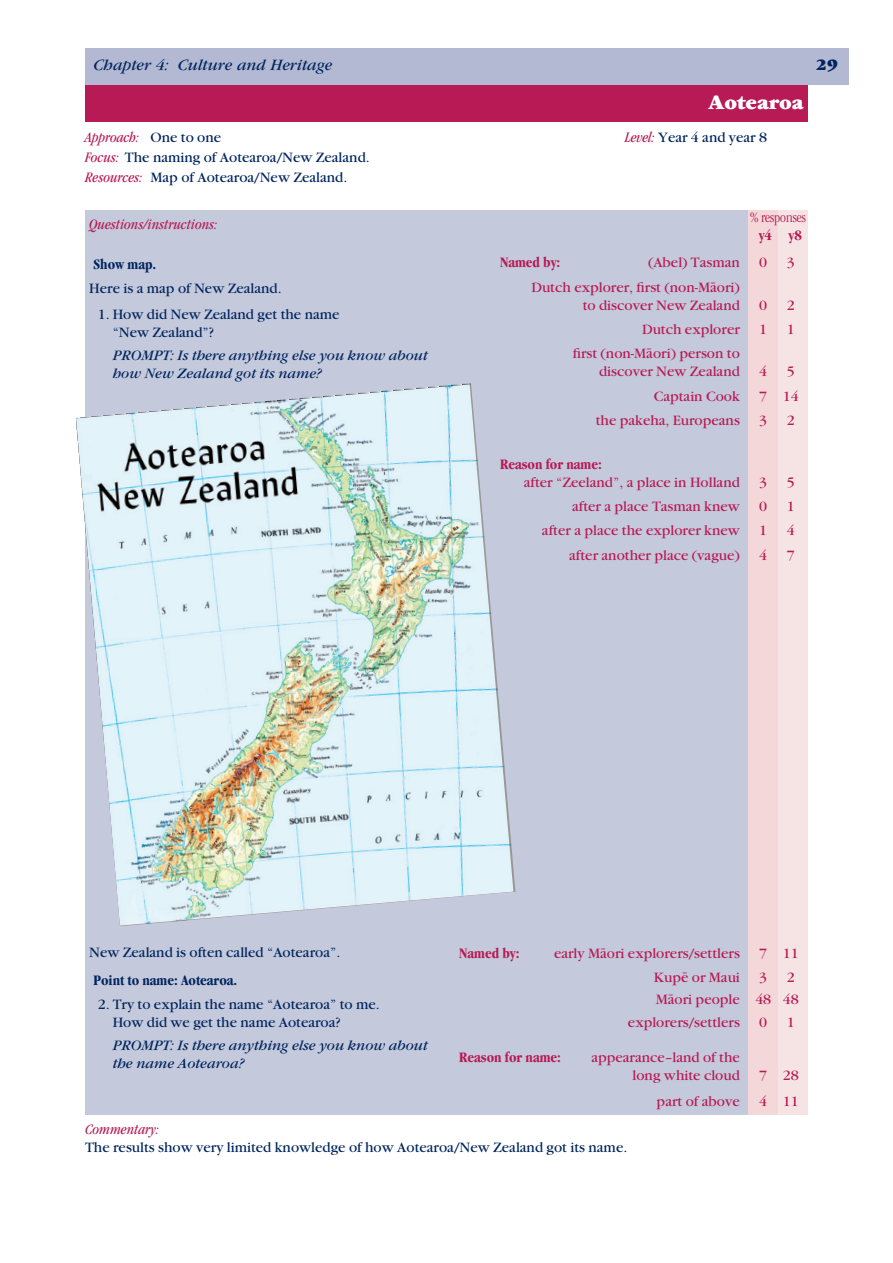
<style>
.page{position:relative;width:893px;height:1263px;background:#fff}
.page>*{position:absolute;margin:0;border:0;box-sizing:border-box;transform-origin:0 0}
.TaskTitle_R{font:900 21px "Garamond M";color:#fff}
.PageHeader{font:italic 16.5px "Garamond M";color:#00255d}
.PageHeader-2{font:900 16.5px "Garamond M";color:#00255d}
.Ans_2C{font:15px/18px "Garamond M";color:#b71a54;text-align:right}
.Commentary{font:15px "Garamond M";color:#00255d}
._2C_Prompt{font:italic 15px/18px "Garamond M";color:#00255d}
._2C_numb_rd{font:15px/18px "Garamond M";color:#00255d}
._2C_text{font:15px "Garamond M";color:#00255d}
.Q_Instrct{font:italic condensed 15px "Garamond M";color:#b71a54}
.ApprLevRes{font:15px "Garamond M";color:#00255d}
.Ans_2C-2{font:700 condensed 15px "Garamond M";color:#b71a54}
._2C_instruct{font:700 condensed 15px "Garamond M";color:#00255d}
.Ans_2C-3{font:italic condensed 15px "Garamond M";color:#b71a54}
.responses{font:300 condensed 15px "Garamond M";color:#b71a54}
.y4_y8{font:700 condensed 15px "Garamond M";color:#b71a54}
.s1{font-style:italic;font-stretch:condensed;color:#b71a54}
.s2{font-weight:700;font-stretch:condensed}
</style>
<div class="page">
<div style="left:455px;top:210px;width:353px;height:947px;background:#c4c9dc"></div>
<div style="left:778px;top:210px;width:30px;height:947px;background:#f6e4e5"></div>
<div style="left:748px;top:210px;width:30px;height:947px;background:#f3d7d9"></div>
<div style="left:85px;top:85px;width:723px;height:36px;background:#b71a54"></div>
<div style="left:85px;top:49px;width:764px;height:36px;background:#b3b9d2"></div>
<div style="left:85px;top:210px;width:370px;height:947px;background:#c4c9dc"></div>
<div style="left:85px;top:1115px;width:723px;height:42px;background:#fff"></div>
<img style="left:76px;top:383px;width:439px;height:543px">
<p class="PageHeader" style="left:94px;top:56px;width:240px">Chapter 4: Culture and Heritage</p>
<p class="PageHeader-2" style="left:816px;top:56px;width:23px">29</p>
<p class="PageHeader" style="left:156px;top:56px;width:168px">3 Social Organisat on</p>
<p class="TaskTitle_R" style="left:708px;top:91px;width:97px">Aotearoa</p>
<p class="Q_Instrct" style="left:85px;top:129px;width:56px">Approach:</p>
<p class="Commentary" style="left:625px;top:129px;width:144px"><span class="s1">Level:</span> Year 4 and year 8</p>
<p class="Commentary" style="left:85px;top:150px;width:286px"><span class="s1">Focus:</span> The naming of Aotearoa/New Zealand.</p>
<p class="Q_Instrct" style="left:85px;top:169px;width:59px">Resources:</p>
<p class="ApprLevRes" style="left:150px;top:129px;width:72px">One to one</p>
<p class="ApprLevRes" style="left:150px;top:170px;width:198px">Map of Aotearoa/New Zealand.</p>
<p class="Q_Instrct" style="left:89px;top:216px;width:130px">Questions/instructions:</p>
<p class="_2C_instruct" style="left:94px;top:255px;width:64px">Show map.</p>
<p class="_2C_text" style="left:89px;top:280px;width:194px">Here is a map of New Zealand.</p>
<p class="_2C_numb_rd" style="left:113px;top:306px;width:228px;text-indent:-15px">1. How did New Zealand get the name “New Zealand”?</p>
<p class="_2C_Prompt" style="left:113px;top:346px;width:317px">PROMPT: Is there anything else you know about how New Zealand got its name?</p>
<p class="responses" style="left:750px;top:209px;width:57px">% responses</p>
<p class="y4_y8" style="left:759px;top:227px;width:45px">y4 y8</p>
<p class="Ans_2C-2" style="left:500px;top:254px;width:62px">Named by:</p>
<p class="Ans_2C" style="left:648px;top:254px;width:93px">(Abel) Tasman</p>
<p class="Ans_2C" style="left:759px;top:254px;width:9px">0</p>
<p class="Ans_2C" style="left:787px;top:254px;width:9px">3</p>
<p class="Ans_2C" style="left:531px;top:278px;width:210px">Dutch explorer, first (non-Māori) to discover New Zealand</p>
<p class="Ans_2C" style="left:759px;top:296px;width:9px">0</p>
<p class="Ans_2C" style="left:787px;top:296px;width:9px">2</p>
<p class="Ans_2C" style="left:642px;top:320px;width:99px">Dutch explorer</p>
<p class="Ans_2C" style="left:759px;top:320px;width:9px">1</p>
<p class="Ans_2C" style="left:787px;top:320px;width:9px">1</p>
<p class="Ans_2C" style="left:573px;top:345px;width:169px">first (non-Māori) person to discover New Zealand</p>
<p class="Ans_2C" style="left:759px;top:363px;width:9px">4</p>
<p class="Ans_2C" style="left:787px;top:363px;width:9px">5</p>
<p class="Ans_2C" style="left:654px;top:387px;width:88px">Captain Cook</p>
<p class="Ans_2C" style="left:759px;top:387px;width:41px">7 14</p>
<p class="Ans_2C" style="left:596px;top:412px;width:146px">the pakeha, Europeans</p>
<p class="Ans_2C" style="left:759px;top:412px;width:9px">3</p>
<p class="Ans_2C" style="left:787px;top:412px;width:9px">2</p>
<p class="Ans_2C" style="left:524px;top:455px;width:218px;text-align:left;text-indent:-24px"><span class="s2">Reason for name:<br></span>after “Zeeland”, a place in Holland</p>
<p class="Ans_2C" style="left:759px;top:473px;width:9px">3</p>
<p class="Ans_2C" style="left:787px;top:473px;width:9px">5</p>
<p class="Ans_2C" style="left:572px;top:497px;width:169px">after a place Tasman knew</p>
<p class="Ans_2C" style="left:759px;top:497px;width:9px">0</p>
<p class="Ans_2C" style="left:787px;top:497px;width:9px">1</p>
<p class="Ans_2C" style="left:542px;top:522px;width:199px">after a place the explorer knew</p>
<p class="Ans_2C" style="left:759px;top:522px;width:9px">1</p>
<p class="Ans_2C" style="left:787px;top:522px;width:9px">4</p>
<p class="Ans_2C" style="left:569px;top:546px;width:172px">after another place (vague)</p>
<p class="Ans_2C" style="left:759px;top:546px;width:9px">4</p>
<p class="Ans_2C" style="left:787px;top:546px;width:9px">7</p>
<p class="_2C_text" style="left:89px;top:945px;width:253px">New Zealand is often called “Aotearoa”.</p>
<p class="_2C_instruct" style="left:94px;top:972px;width:145px">Point to name: Aotearoa.</p>
<p class="_2C_numb_rd" style="left:113px;top:996px;width:269px;text-indent:-15px">2. Try to explain the name “Aotearoa” to me.<br>How did we get the name Aotearoa?</p>
<p class="_2C_Prompt" style="left:113px;top:1036px;width:317px">PROMPT: Is there anything else you know about the name Aotearoa?</p>
<p class="Ans_2C-2" style="left:459px;top:944px;width:62px">Named by:</p>
<p class="Ans_2C" style="left:554px;top:944px;width:187px">early Māori explorers/settlers</p>
<p class="Ans_2C" style="left:759px;top:944px;width:41px">7 11</p>
<p class="Ans_2C" style="left:654px;top:969px;width:88px">Kupē or Maui</p>
<p class="Ans_2C" style="left:759px;top:969px;width:9px">3</p>
<p class="Ans_2C" style="left:787px;top:969px;width:9px">2</p>
<p class="Ans_2C" style="left:656px;top:991px;width:145px">Māori people 48 48</p>
<p class="Ans_2C" style="left:628px;top:1013px;width:113px">explorers/settlers</p>
<p class="Ans_2C" style="left:759px;top:1013px;width:9px">0</p>
<p class="Ans_2C" style="left:787px;top:1013px;width:9px">1</p>
<p class="Ans_2C-2" style="left:459px;top:1048px;width:103px">Reason for name:</p>
<p class="Ans_2C" style="left:591px;top:1048px;width:150px">appearance–land of the long white cloud</p>
<p class="Ans_2C" style="left:759px;top:1066px;width:41px">7 28</p>
<p class="Ans_2C" style="left:657px;top:1093px;width:85px">part of above</p>
<p class="Ans_2C" style="left:759px;top:1093px;width:41px">4 11</p>
<p class="Ans_2C-3" style="left:85px;top:1120px;width:76px">Commentary:</p>
<p class="Commentary" style="left:85px;top:1139px;width:544px">The results show very limited knowledge of how Aotearoa/New Zealand got its name.</p>
</div>
